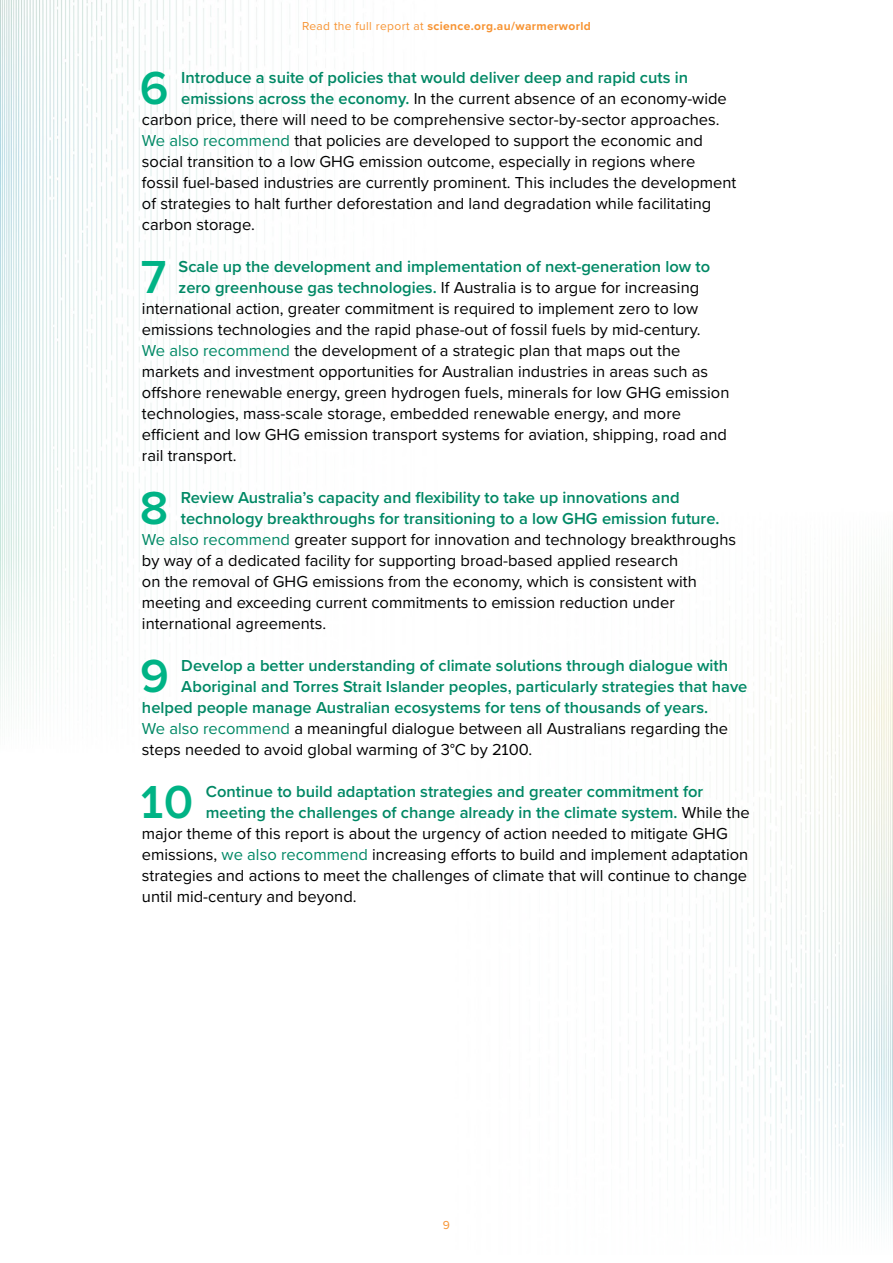
<style>
.page{position:relative;width:893px;height:1263px;background:#fff}
.page>*{position:absolute;margin:0;border:0;box-sizing:border-box;transform-origin:0 0}
.Report_Recommendatio{font:600 48px "Proxima Nova";color:#00b385}
.Report_Recommendatio-2{font:16.5px "Proxima Nova";color:#000}
.Report_Recommendatio-3{font:600 16.5px "Proxima Nova";color:#008865}
.t1{font:700 12px "Proxima Nova";letter-spacing:.03em;color:#f79433}
.t2{font:12px "Proxima Nova";color:#f79433}
.s1{font-weight:400}
.s2{font-weight:600;color:#008865}
.s3{color:#008865}
.s4{font-weight:400;color:#000}
</style>
<div class="page">
<img style="left:0;top:0;width:893px;height:1229px">
<p class="t1" style="left:302px;top:17px;width:290px"><span class="s1">Read the full report at</span> science.org.au/warmerworld</p>
<p class="Report_Recommendatio" style="left:140px;top:52px;width:30px">6</p>
<p class="Report_Recommendatio-3" style="left:181px;top:65px;width:508px">Introduce a suite of policies that would deliver deep and rapid cuts in</p>
<p class="Report_Recommendatio-2" style="left:181px;top:86px;width:547px"><span class="s2">emissions across the economy.</span> In the current absence of an economy-wide</p>
<p class="Report_Recommendatio-2" style="left:142px;top:107px;width:579px">carbon price, there will need to be comprehensive sector-by-sector approaches.</p>
<p class="Report_Recommendatio-2" style="left:142px;top:128px;width:562px"><span class="s3">We also recommend</span> that policies are developed to support the economic and</p>
<p class="Report_Recommendatio-2" style="left:142px;top:149px;width:555px">social transition to a low GHG emission outcome, especially in regions where</p>
<p class="Report_Recommendatio-2" style="left:142px;top:170px;width:596px">fossil fuel-based industries are currently prominent. This includes the development</p>
<p class="Report_Recommendatio-2" style="left:142px;top:191px;width:571px">of strategies to halt further deforestation and land degradation while facilitating</p>
<p class="Report_Recommendatio-2" style="left:142px;top:212px;width:115px">carbon storage.</p>
<p class="Report_Recommendatio" style="left:141px;top:241px;width:27px">7</p>
<p class="Report_Recommendatio-3" style="left:179px;top:254px;width:533px">Scale up the development and implementation of next-generation low to</p>
<p class="Report_Recommendatio-2" style="left:179px;top:275px;width:522px"><span class="s2">zero greenhouse gas technologies.</span> If Australia is to argue for increasing</p>
<p class="Report_Recommendatio-2" style="left:142px;top:296px;width:558px">international action, greater commitment is required to implement zero to low</p>
<p class="Report_Recommendatio-2" style="left:142px;top:317px;width:560px">emissions technologies and the rapid phase-out of fossil fuels by mid-century.</p>
<p class="Report_Recommendatio-2" style="left:142px;top:338px;width:540px"><span class="s3">We also recommend</span> the development of a strategic plan that maps out the</p>
<p class="Report_Recommendatio-2" style="left:142px;top:359px;width:568px">markets and investment opportunities for Australian industries in areas such as</p>
<p class="Report_Recommendatio-2" style="left:142px;top:380px;width:589px">offshore renewable energy, green hydrogen fuels, minerals for low GHG emission</p>
<p class="Report_Recommendatio-2" style="left:142px;top:401px;width:541px">technologies, mass-scale storage, embedded renewable energy, and more</p>
<p class="Report_Recommendatio-2" style="left:142px;top:422px;width:587px">efficient and low GHG emission transport systems for aviation, shipping, road and</p>
<p class="Report_Recommendatio-2" style="left:142px;top:443px;width:96px">rail transport.</p>
<p class="Report_Recommendatio" style="left:140px;top:472px;width:30px">8</p>
<p class="Report_Recommendatio-3" style="left:181px;top:485px;width:500px">Review Australia’s capacity and flexibility to take up innovations and</p>
<p class="Report_Recommendatio-3" style="left:181px;top:506px;width:540px">technology breakthroughs for transitioning to a low GHG emission future.</p>
<p class="Report_Recommendatio-2" style="left:142px;top:527px;width:596px"><span class="s3">We also recommend</span> greater support for innovation and technology breakthroughs</p>
<p class="Report_Recommendatio-2" style="left:142px;top:548px;width:538px">by way of a dedicated facility for supporting broad-based applied research</p>
<p class="Report_Recommendatio-2" style="left:142px;top:569px;width:556px">on the removal of GHG emissions from the economy, which is consistent with</p>
<p class="Report_Recommendatio-2" style="left:142px;top:590px;width:534px">meeting and exceeding current commitments to emission reduction under</p>
<p class="Report_Recommendatio-2" style="left:142px;top:611px;width:186px">international agreements.</p>
<p class="Report_Recommendatio" style="left:140px;top:640px;width:30px">9</p>
<p class="Report_Recommendatio-3" style="left:181px;top:653px;width:548px">Develop a better understanding of climate solutions through dialogue with</p>
<p class="Report_Recommendatio-3" style="left:181px;top:674px;width:568px">Aboriginal and Torres Strait Islander peoples, particularly strategies that have</p>
<p class="Report_Recommendatio-3" style="left:142px;top:695px;width:568px">helped people manage Australian ecosystems for tens of thousands of years.</p>
<p class="Report_Recommendatio-2" style="left:142px;top:716px;width:588px"><span class="s3">We also recommend</span> a meaningful dialogue between all Australians regarding the</p>
<p class="Report_Recommendatio-2" style="left:142px;top:737px;width:392px">steps needed to avoid global warming of 3°C by 2100.</p>
<p class="Report_Recommendatio" style="left:141px;top:766px;width:54px">10</p>
<p class="Report_Recommendatio-3" style="left:206px;top:779px;width:499px">Continue to build adaptation strategies and greater commitment for</p>
<p class="Report_Recommendatio-3" style="left:206px;top:800px;width:545px">meeting the challenges of change already in the climate system. <span class="s4">While the</span></p>
<p class="Report_Recommendatio-2" style="left:142px;top:821px;width:587px">major theme of this report is about the urgency of action needed to mitigate GHG</p>
<p class="Report_Recommendatio-2" style="left:142px;top:842px;width:608px">emissions, <span class="s3">we also recommend</span> increasing efforts to build and implement adaptation</p>
<p class="Report_Recommendatio-2" style="left:142px;top:863px;width:607px">strategies and actions to meet the challenges of climate that will continue to change</p>
<p class="Report_Recommendatio-2" style="left:142px;top:884px;width:216px">until mid-century and beyond.</p>
<p class="t2" style="left:443px;top:1216px;width:9px">9</p>
</div>
